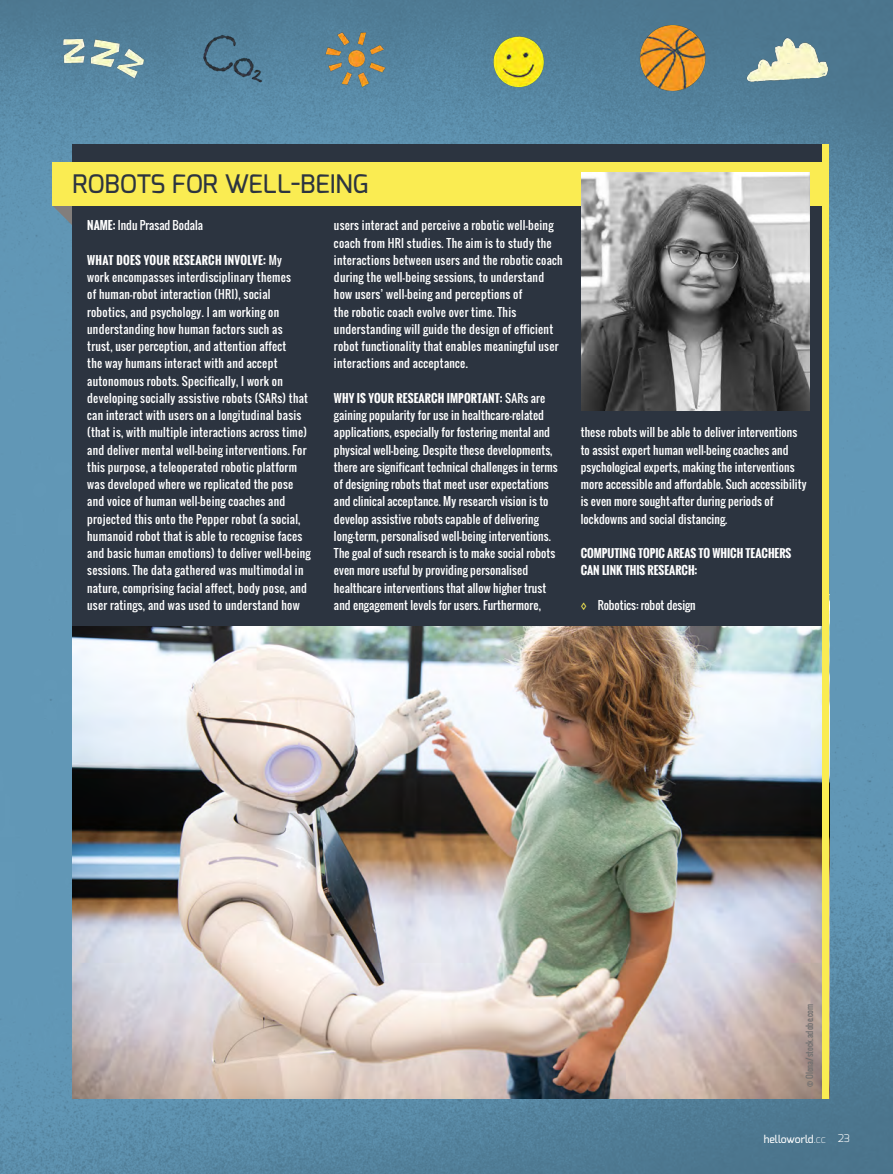
<style>
.page{position:relative;width:893px;height:1174px;background:#fff}
.page>*{position:absolute;margin:0;border:0;box-sizing:border-box;transform-origin:0 0}
.t1{font:500 25.5px "Exo";color:#2c3440}
.t2{font:11.25px/17.2px "Oswald";letter-spacing:.025em;color:#fff}
.t3{font:700 11.25px/17.2px "Oswald";color:#fff}
.t4{font:11.25px "Oswald";color:#fff}
.t5{font:500 10.5px "Exo";letter-spacing:-.01em;color:#fff}
.t6{font:8.25px "Oswald";color:#706f6f}
.s1{font-weight:700}
.s2{font-family:"Montserrat";color:#faec52}
.s3{font-weight:200}
.s4{font-weight:300}
</style>
<div class="page">
<img style="left:0;top:0;width:893px;height:1174px">
<img style="left:189px;top:20px;width:704px;height:78px">
<img style="left:52px;top:20px;width:105px;height:78px">
<img style="left:72px;top:625px;width:751px;height:473px">
<svg style="left:52px;top:206px;width:20px;height:21px"></svg>
<div style="left:72px;top:144px;width:757px;height:481px;background:#2c3440"></div>
<div style="left:823px;top:144px;width:6px;height:954px;background:#faec52"></div>
<div style="left:52px;top:162px;width:777px;height:44px;background:#faec52"></div>
<img style="left:581px;top:172px;width:228px;height:238px">
<h1 class="t1" style="left:73px;top:167px;width:297px">ROBOTS FOR WELL-BEING</h1>
<p class="t4" style="left:87px;top:217px;width:117px"><span class="s1">NAME:</span> Indu Prasad Bodala</p>
<p class="t2" style="left:87px;top:251px;width:225px"><span class="s1">WHAT DOES YOUR RESEARCH INVOLVE:</span> My<br>work encompasses interdisciplinary themes<br>of human–robot interaction (HRI), social robotics, and psychology. I am working on understanding how human factors such as trust, user perception, and attention affect<br>the way humans interact with and accept autonomous robots. Specifically, I work on developing socially assistive robots (SARs) that can interact with users on a longitudinal basis (that is, with multiple interactions across time) and deliver mental well-being interventions. For this purpose, a teleoperated robotic platform was developed where we replicated the pose and voice of human well-being coaches and projected this onto the Pepper robot (a social, humanoid robot that is able to recognise faces and basic human emotions) to deliver well-being sessions. The data gathered was multimodal in nature, comprising facial affect, body pose, and user ratings, and was used to understand how</p>
<p class="t2" style="left:334px;top:217px;width:230px">users interact and perceive a robotic well-being coach from HRI studies. The aim is to study the interactions between users and the robotic coach during the well-being sessions, to understand how users’ well-being and perceptions of<br>the robotic coach evolve over time. This understanding will guide the design of efficient robot functionality that enables meaningful user interactions and acceptance.</p>
<p class="t2" style="left:334px;top:389px;width:225px"><span class="s1">WHY IS YOUR RESEARCH IMPORTANT:</span> SARs are gaining popularity for use in healthcare-related applications, especially for fostering mental and physical well-being. Despite these developments, there are significant technical challenges in terms of designing robots that meet user expectations and clinical acceptance. My research vision is to develop assistive robots capable of delivering long-term, personalised well-being interventions.<br>The goal of such research is to make social robots even more useful by providing personalised healthcare interventions that allow higher trust and engagement levels for users. Furthermore,</p>
<p class="t2" style="left:581px;top:424px;width:227px">these robots will be able to deliver interventions to assist expert human well-being coaches and psychological experts, making the interventions more accessible and affordable. Such accessibility is even more sought-after during periods of lockdowns and social distancing.</p>
<p class="t3" style="left:581px;top:545px;width:212px">COMPUTING TOPIC AREAS TO WHICH TEACHERS<br>CAN LINK THIS RESEARCH:</p>
<p class="t4" style="left:581px;top:596px;width:117px"><span class="s2">◊</span> Robotics: robot design</p>
<p class="t6" style="left:803px;top:1087px;width:85px;rotate:-90deg">© Olena/stock.adobe.com</p>
<p class="t5" style="left:764px;top:1132px;width:88px">helloworld<span class="s3">.cc</span> <span class="s4">23</span></p>
</div>
